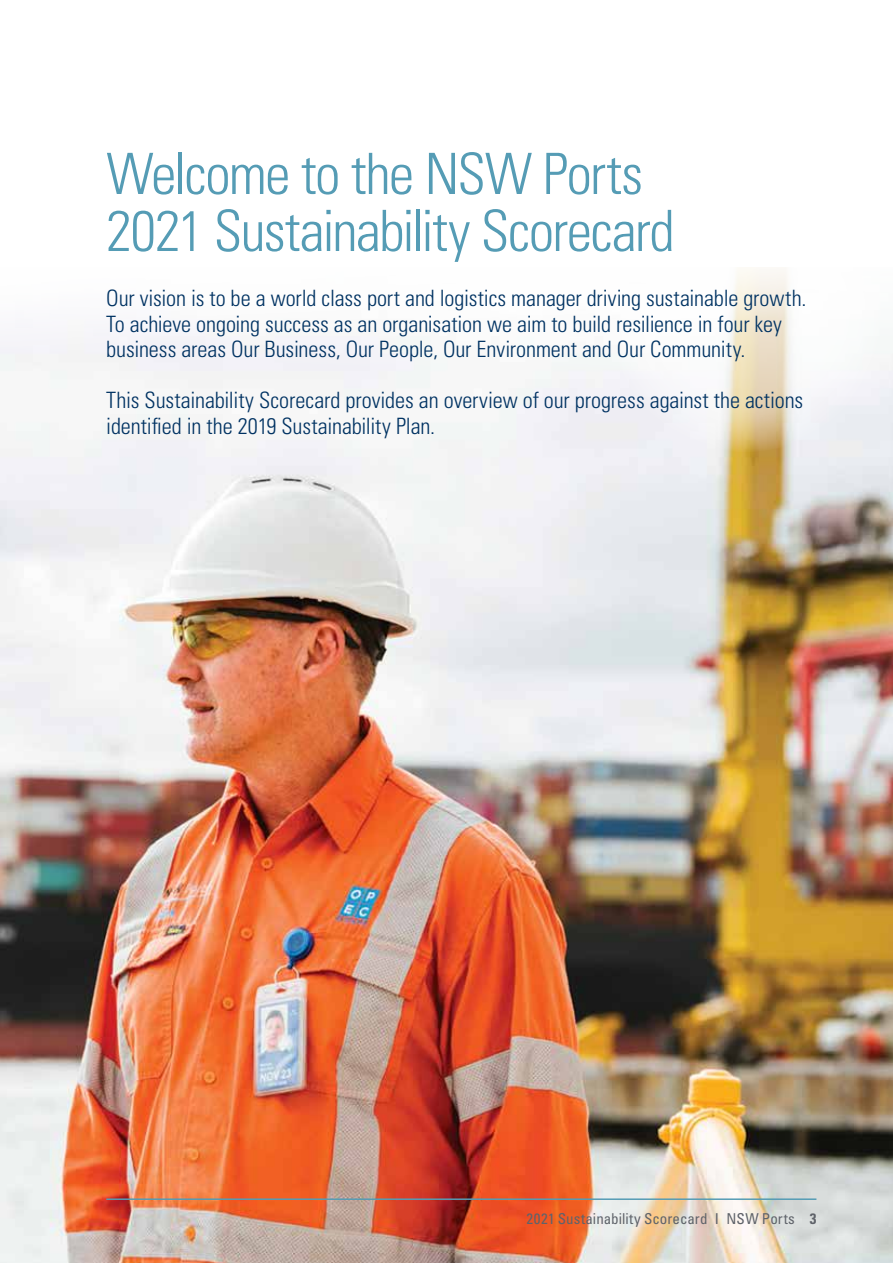
<style>
.page{position:relative;width:893px;height:1263px;background:#fff}
.page>*{position:absolute;margin:0;border:0;box-sizing:border-box;transform-origin:0 0}
.t1{font:300 condensed 57px/57px "Univers";letter-spacing:-.03em;color:#559cb5}
.t2{font:300 condensed 22.5px/25.5px "Univers";letter-spacing:-.005em;color:#003262}
.t3{font:condensed 15px "Univers";letter-spacing:.005em;color:#5f636a}
.s1{font-weight:700}
</style>
<div class="page">
<img style="left:0;top:333px;width:893px;height:930px">
<svg style="left:605px;top:171px;width:281px;height:281px"></svg>
<hr style="left:106px;top:1198px;width:710px;height:2px;background:#559cb5">
<h1 class="t1" style="left:106px;top:145px;width:570px">Welcome to the NSW Ports<br>2021 Sustainability Scorecard</h1>
<p class="t2" style="left:106px;top:286px;width:702px">Our vision is to be a world class port and logistics manager driving sustainable growth.<br>To achieve ongoing success as an organisation we aim to build resilience in four key business areas Our Business, Our People, Our Environment and Our Community.</p>
<p class="t2" style="left:106px;top:388px;width:698px">This Sustainability Scorecard provides an overview of our progress against the actions identified in the 2019 Sustainability Plan.</p>
<p class="t3" style="left:527px;top:1209px;width:291px">2021 Sustainability Scorecard I NSW Ports <span class="s1">3</span></p>
</div>
